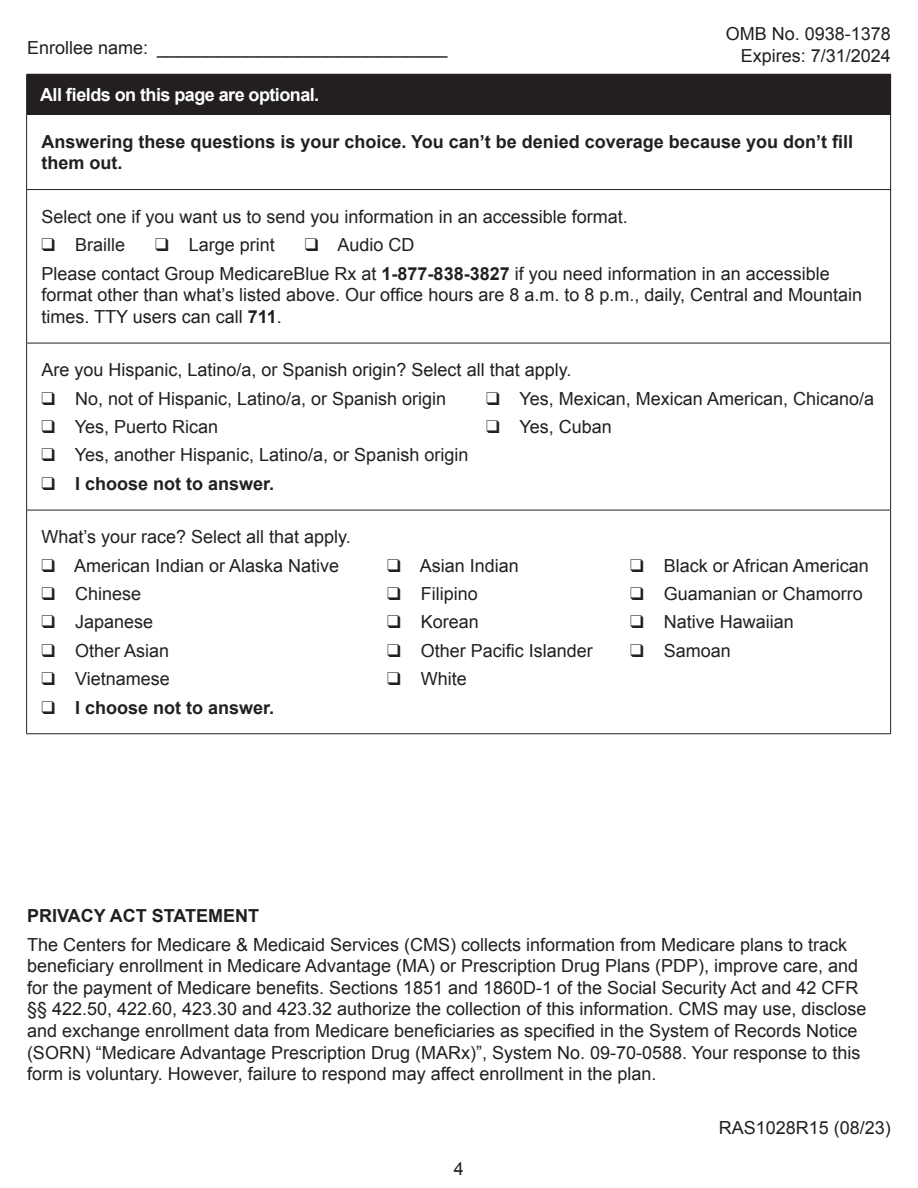
<style>
.page{position:relative;width:918px;height:1188px;background:#fff}
.page>*{position:absolute;margin:0;border:0;box-sizing:border-box;transform-origin:0 0}
.t1{font:18px/21.6px "Arial";color:#231f20}
.t2{font:700 18px/21.6px "Arial";color:#231f20}
.t3{font:700 18px "Arial";letter-spacing:-.03em;color:#fff}
.s1{font-weight:700}
</style>
<div class="page">
<div style="left:27px;top:74px;width:864px;height:40px;background:#231f20"></div>
<hr style="left:26px;top:115px;width:1px;height:74px;background:#231f20">
<hr style="left:26px;top:190px;width:1px;height:153px;background:#231f20">
<hr style="left:26px;top:343px;width:1px;height:167px;background:#231f20">
<hr style="left:26px;top:510px;width:1px;height:223px;background:#231f20">
<hr style="left:26px;top:74px;width:865px;height:1px;background:#231f20">
<hr style="left:26px;top:75px;width:1px;height:39px;background:#231f20">
<hr style="left:890px;top:115px;width:1px;height:74px;background:#231f20">
<hr style="left:890px;top:190px;width:1px;height:153px;background:#231f20">
<hr style="left:890px;top:343px;width:1px;height:167px;background:#231f20">
<hr style="left:890px;top:510px;width:1px;height:223px;background:#231f20">
<hr style="left:26px;top:114px;width:865px;height:1px;background:#231f20">
<hr style="left:26px;top:189px;width:865px;height:1px;background:#231f20">
<hr style="left:26px;top:343px;width:865px;height:1px;background:#231f20">
<hr style="left:26px;top:510px;width:865px;height:1px;background:#231f20">
<hr style="left:26px;top:733px;width:865px;height:1px;background:#231f20">
<p class="t1" style="left:27px;top:37px;width:422px">Enrollee name: _____________________________</p>
<p class="t1" style="left:726px;top:23px;width:167px;text-align:right">OMB No. 0938-1378<br>Expires: 7/31/2024</p>
<h2 class="t3" style="left:40px;top:83px;width:281px">All fields on this page are optional.</h2>
<p class="t2" style="left:41px;top:131px;width:813px">Answering these questions is your choice. You can’t be denied coverage because you don’t fill them out.</p>
<p class="t1" style="left:41px;top:206px;width:588px">Select one if you want us to send you information in an accessible format.</p>
<p class="t1" style="left:41px;top:234px;width:85px">❑ Braille</p>
<p class="t1" style="left:155px;top:234px;width:121px">❑ Large print</p>
<p class="t1" style="left:305px;top:234px;width:111px">❑ Audio CD</p>
<p class="t1" style="left:41px;top:263px;width:822px">Please contact Group MedicareBlue Rx at <span class="s1">1-877-838-3827</span> if you need information in an accessible format other than what’s listed above. Our office hours are 8 a.m. to 8 p.m., daily, Central and Mountain times. TTY users can call <span class="s1">711</span>.</p>
<p class="t1" style="left:41px;top:359px;width:531px">Are you Hispanic, Latino/a, or Spanish origin? Select all that apply.</p>
<p class="t1" style="left:41px;top:388px;width:406px">❑ No, not of Hispanic, Latino/a, or Spanish origin</p>
<p class="t1" style="left:486px;top:388px;width:389px">❑ Yes, Mexican, Mexican American, Chicano/a</p>
<p class="t1" style="left:41px;top:416px;width:178px">❑ Yes, Puerto Rican</p>
<p class="t1" style="left:486px;top:416px;width:127px">❑ Yes, Cuban</p>
<p class="t1" style="left:41px;top:445px;width:428px">❑ Yes, another Hispanic, Latino/a, or Spanish origin</p>
<p class="t2" style="left:41px;top:473px;width:234px">❑ I choose not to answer.</p>
<p class="t1" style="left:41px;top:526px;width:311px">What’s your race? Select all that apply.</p>
<p class="t1" style="left:41px;top:555px;width:299px">❑ American Indian or Alaska Native</p>
<p class="t1" style="left:387px;top:555px;width:133px">❑ Asian Indian</p>
<p class="t1" style="left:630px;top:555px;width:240px">❑ Black or African American</p>
<p class="t1" style="left:41px;top:583px;width:101px">❑ Chinese</p>
<p class="t1" style="left:387px;top:583px;width:92px">❑ Filipino</p>
<p class="t1" style="left:630px;top:583px;width:234px">❑ Guamanian or Chamorro</p>
<p class="t1" style="left:41px;top:612px;width:113px">❑ Japanese</p>
<p class="t1" style="left:387px;top:612px;width:93px">❑ Korean</p>
<p class="t1" style="left:630px;top:612px;width:165px">❑ Native Hawaiian</p>
<p class="t1" style="left:41px;top:640px;width:129px">❑ Other Asian</p>
<p class="t1" style="left:387px;top:640px;width:207px">❑ Other Pacific Islander</p>
<p class="t1" style="left:630px;top:640px;width:102px">❑ Samoan</p>
<p class="t1" style="left:41px;top:668px;width:130px">❑ Vietnamese</p>
<p class="t1" style="left:387px;top:668px;width:81px">❑ White</p>
<p class="t2" style="left:41px;top:697px;width:234px">❑ I choose not to answer.</p>
<p class="t2" style="left:27px;top:906px;width:234px">PRIVACY ACT STATEMENT</p>
<p class="t1" style="left:27px;top:934px;width:841px">The Centers for Medicare &amp; Medicaid Services (CMS) collects information from Medicare plans to track beneficiary enrollment in Medicare Advantage (MA) or Prescription Drug Plans (PDP), improve care, and for the payment of Medicare benefits. Sections 1851 and 1860D-1 of the Social Security Act and 42 CFR §§ 422.50, 422.60, 423.30 and 423.32 authorize the collection of this information. CMS may use, disclose and exchange enrollment data from Medicare beneficiaries as specified in the System of Records Notice (SORN) “Medicare Advantage Prescription Drug (MARx)”, System No. 09-70-0588. Your response to this form is voluntary. However, failure to respond may affect enrollment in the plan.</p>
<p class="t1" style="left:719px;top:1117px;width:174px">RAS1028R15 (08/23)</p>
<p class="t1" style="left:454px;top:1158px;width:12px">4</p>
</div>
